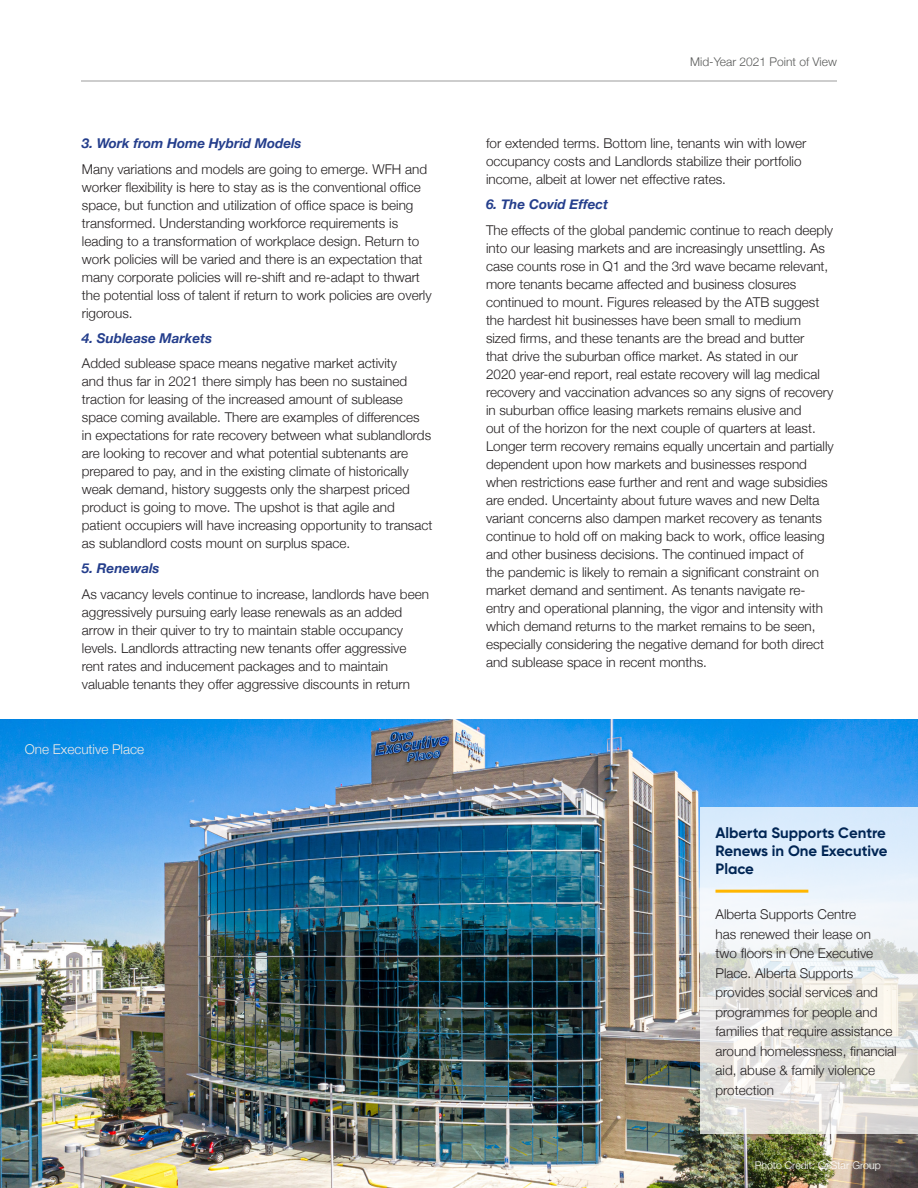
<style>
.page{position:relative;width:918px;height:1188px;background:#fff}
.page>*{position:absolute;margin:0;border:0;box-sizing:border-box;transform-origin:0 0}
.t1{font:700 15px/18px "Gilroy";color:#002554;text-align:justify}
.t2{font:300 13.5px/18px "Helvetica Neue";color:#231f20}
.t3{font:italic 700 13.5px "Helvetica Neue";color:#243e8c}
.t4{font:300 13.5px "Helvetica Neue";color:#efeae7}
.t5{font:300 12px "Helvetica Neue";color:#595a59}
.t6{font:300 10.5px "Helvetica Neue";color:#fff}
</style>
<div class="page">
<img style="left:0;top:719px;width:918px;height:469px">
<svg style="left:700px;top:808px;width:218px;height:326px"></svg>
<hr style="left:716px;top:890px;width:92px;height:3px;background:#ffb600">
<hr style="left:81px;top:81px;width:756px;height:1px;background:#595a59">
<p class="t3" style="left:82px;top:135px;width:221px">3. Work from Home Hybrid Models</p>
<p class="t2" style="left:82px;top:159px;width:351px">Many variations and models are going to emerge. WFH and worker flexibility is here to stay as is the conventional office space, but function and utilization of office space is being transformed. Understanding workforce requirements is leading to a transformation of workplace design. Return to work policies will be varied and there is an expectation that many corporate policies will re-shift and re-adapt to thwart the potential loss of talent if return to work policies are overly rigorous.</p>
<p class="t3" style="left:82px;top:330px;width:132px">4. Sublease Markets</p>
<p class="t2" style="left:82px;top:354px;width:352px">Added sublease space means negative market activity<br>and thus far in 2021 there simply has been no sustained traction for leasing of the increased amount of sublease space coming available. There are examples of differences in expectations for rate recovery between what sublandlords are looking to recover and what potential subtenants are prepared to pay, and in the existing climate of historically weak demand, history suggests only the sharpest priced product is going to move. The upshot is that agile and patient occupiers will have increasing opportunity to transact as sublandlord costs mount on surplus space.</p>
<p class="t3" style="left:82px;top:560px;width:79px">5. Renewals</p>
<p class="t2" style="left:82px;top:585px;width:349px">As vacancy levels continue to increase, landlords have been aggressively pursuing early lease renewals as an added arrow in their quiver to try to maintain stable occupancy levels. Landlords attracting new tenants offer aggressive rent rates and inducement packages and to maintain valuable tenants they offer aggressive discounts in return</p>
<p class="t4" style="left:25px;top:741px;width:121px">One Executive Place</p>
<p class="t5" style="left:690px;top:54px;width:148px">Mid-Year 2021 Point of View</p>
<p class="t2" style="left:486px;top:134px;width:322px">for extended terms. Bottom line, tenants win with lower occupancy costs and Landlords stabilize their portfolio income, albeit at lower net effective rates.</p>
<p class="t3" style="left:486px;top:196px;width:124px">6. The Covid Effect</p>
<p class="t2" style="left:486px;top:221px;width:349px">The effects of the global pandemic continue to reach deeply into our leasing markets and are increasingly unsettling. As case counts rose in Q1 and the 3rd wave became relevant, more tenants became affected and business closures continued to mount. Figures released by the ATB suggest the hardest hit businesses have been small to medium sized firms, and these tenants are the bread and butter<br>that drive the suburban office market. As stated in our<br>2020 year-end report, real estate recovery will lag medical recovery and vaccination advances so any signs of recovery in suburban office leasing markets remains elusive and<br>out of the horizon for the next couple of quarters at least.<br>Longer term recovery remains equally uncertain and partially dependent upon how markets and businesses respond when restrictions ease further and rent and wage subsidies are ended. Uncertainty about future waves and new Delta variant concerns also dampen market recovery as tenants continue to hold off on making back to work, office leasing and other business decisions. The continued impact of<br>the pandemic is likely to remain a significant constraint on market demand and sentiment. As tenants navigate re&shy;entry and operational planning, the vigor and intensity with which demand returns to the market remains to be seen, especially considering the negative demand for both direct and sublease space in recent months.</p>
<p class="t1" style="left:716px;top:824px;width:173px">Alberta Supports Centre Renews in One Executive Place</p>
<p class="t2" style="left:716px;top:904px;width:183px;line-height:19.5px">Alberta Supports Centre<br>has renewed their lease on<br>two floors in One Executive<br>Place. Alberta Supports provides social services and programmes for people and families that require assistance around homelessness, financial aid, abuse &amp; family violence protection</p>
<p class="t6" style="left:755px;top:1159px;width:127px">Photo Credit: CoStar Group</p>
</div>
